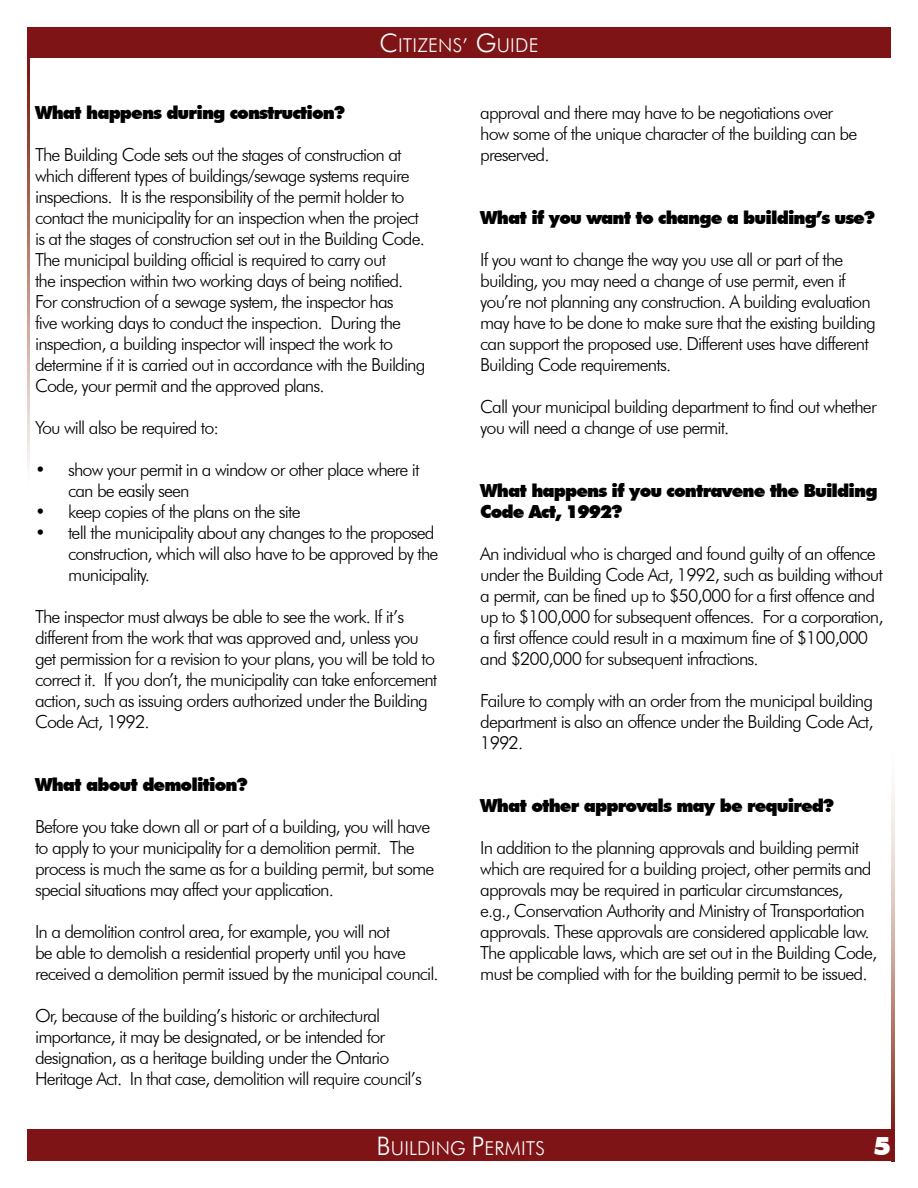
<style>
.page{position:relative;width:918px;height:1188px;background:#fff}
.page>*{position:absolute;margin:0;border:0;box-sizing:border-box;transform-origin:0 0}
.t1{font:900 25.5px "Futura BT";color:#fff}
.t2{font:300 19.2px "Futura BT";letter-spacing:.01em;color:#fff}
.t3{font:300 18px/21px "Futura BT";letter-spacing:-.05em;color:#000}
.t4{font:900 18px/21px "Futura BT";letter-spacing:-.05em;color:#000}
.s1{font-size:25.5px}
</style>
<div class="page">
<svg style="left:27px;top:57px;width:3px;height:412px"></svg>
<svg style="left:892px;top:789px;width:3px;height:341px"></svg>
<div style="left:27px;top:1130px;width:868px;height:31px;background:#7f1417"></div>
<div style="left:27px;top:27px;width:864px;height:30px;background:#7f1417"></div>
<p class="t2" style="left:380px;top:33px;width:160px"><span class="s1">C</span>ITIZENS’ <span class="s1">G</span>UIDE</p>
<p class="t4" style="left:35px;top:102px;width:312px">What happens during construction?</p>
<p class="t3" style="left:35px;top:144px;width:392px">The Building Code sets out the stages of construction at which different types of buildings/sewage systems require inspections. It is the responsibility of the permit holder to contact the municipality for an inspection when the project is at the stages of construction set out in the Building Code.<br>The municipal building official is required to carry out<br>the inspection within two working days of being notified.<br>For construction of a sewage system, the inspector has<br>five working days to conduct the inspection. During the inspection, a building inspector will inspect the work to determine if it is carried out in accordance with the Building Code, your permit and the approved plans.</p>
<p class="t3" style="left:35px;top:417px;width:186px">You will also be required to:</p>
<p class="t3" style="left:68px;top:459px;width:353px;text-indent:-33px">• show your permit in a window or other place where it can be easily seen</p>
<p class="t3" style="left:35px;top:501px;width:267px">• keep copies of the plans on the site</p>
<p class="t3" style="left:68px;top:522px;width:372px;text-indent:-33px">• tell the municipality about any changes to the proposed construction, which will also have to be approved by the municipality.</p>
<p class="t3" style="left:35px;top:606px;width:404px">The inspector must always be able to see the work. If it’s different from the work that was approved and, unless you get permission for a revision to your plans, you will be told to correct it. If you don’t, the municipality can take enforcement action, such as issuing orders authorized under the Building Code Act, 1992.</p>
<p class="t4" style="left:35px;top:774px;width:214px">What about demolition?</p>
<p class="t3" style="left:35px;top:816px;width:401px">Before you take down all or part of a building, you will have to apply to your municipality for a demolition permit. The process is much the same as for a building permit, but some special situations may affect your application.</p>
<p class="t3" style="left:35px;top:921px;width:405px">In a demolition control area, for example, you will not<br>be able to demolish a residential property until you have received a demolition permit issued by the municipal council.</p>
<p class="t3" style="left:35px;top:1005px;width:388px">Or, because of the building’s historic or architectural importance, it may be designated, or be intended for designation, as a heritage building under the Ontario Heritage Act. In that case, demolition will require council’s</p>
<p class="t3" style="left:480px;top:102px;width:379px">approval and there may have to be negotiations over how some of the unique character of the building can be preserved.</p>
<p class="t4" style="left:480px;top:207px;width:396px">What if you want to change a building’s use?</p>
<p class="t3" style="left:480px;top:249px;width:397px">If you want to change the way you use all or part of the building, you may need a change of use permit, even if you’re not planning any construction. A building evaluation may have to be done to make sure that the existing building can support the proposed use. Different uses have different Building Code requirements.</p>
<p class="t3" style="left:480px;top:396px;width:398px">Call your municipal building department to find out whether you will need a change of use permit.</p>
<p class="t4" style="left:480px;top:480px;width:399px">What happens if you contravene the Building<br>Code Act, 1992?</p>
<p class="t3" style="left:480px;top:543px;width:405px">An individual who is charged and found guilty of an offence under the Building Code Act, 1992, such as building without a permit, can be fined up to $50,000 for a first offence and up to $100,000 for subsequent offences. For a corporation, a first offence could result in a maximum fine of $100,000 and $200,000 for subsequent infractions.</p>
<p class="t3" style="left:480px;top:690px;width:395px;text-align:justify">Failure to comply with an order from the municipal building department is also an offence under the Building Code Act, 1992.</p>
<p class="t4" style="left:480px;top:795px;width:356px">What other approvals may be required?</p>
<p class="t3" style="left:480px;top:837px;width:399px">In addition to the planning approvals and building permit which are required for a building project, other permits and approvals may be required in particular circumstances, e.g., Conservation Authority and Ministry of Transportation approvals. These approvals are considered applicable law.<br>The applicable laws, which are set out in the Building Code, must be complied with for the building permit to be issued.</p>
<p class="t2" style="left:377px;top:1137px;width:170px"><span class="s1">B</span>UILDING <span class="s1">P</span>ERMITS</p>
<h1 class="t1" style="left:874px;top:1130px;width:19px">5</h1>
</div>
